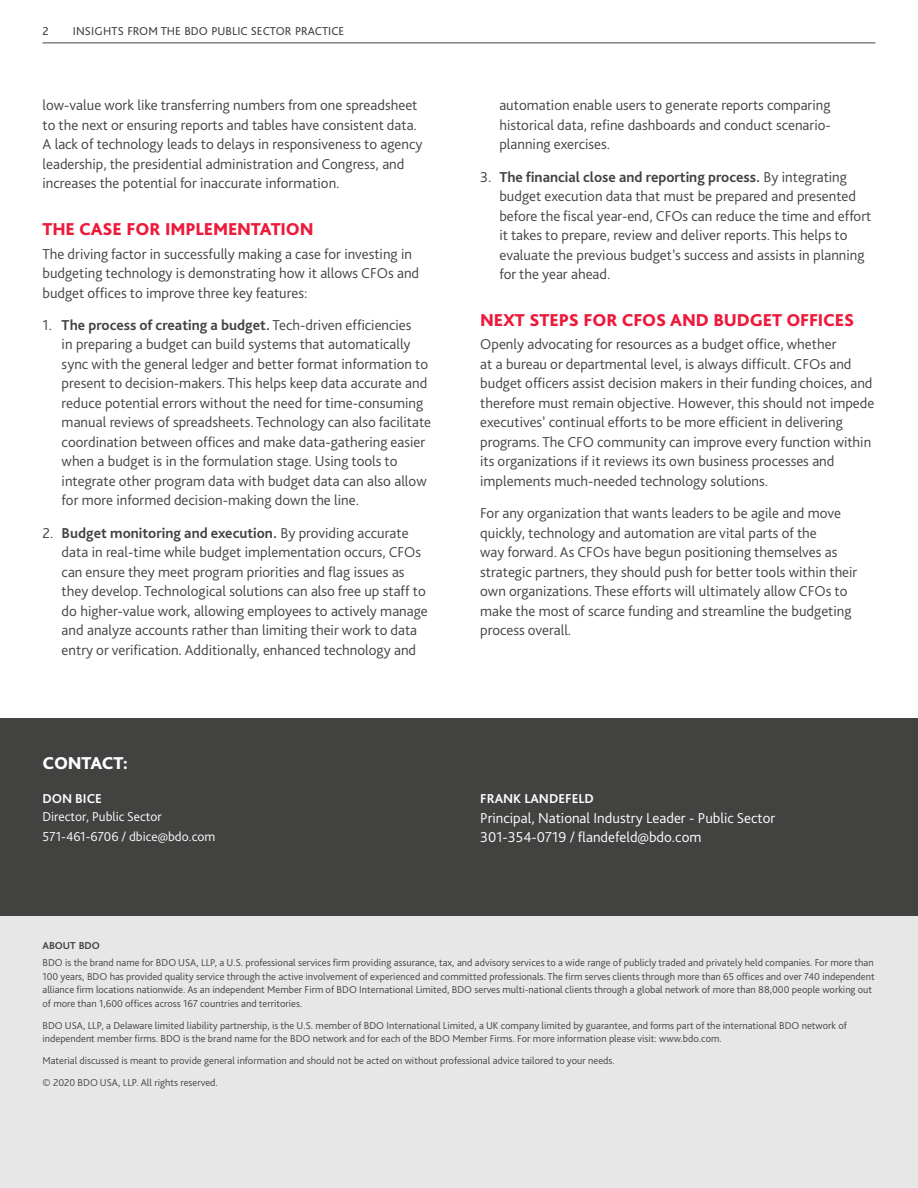
<style>
.page{position:relative;width:918px;height:1188px;background:#fff}
.page>*{position:absolute;margin:0;border:0;box-sizing:border-box;transform-origin:0 0}
.t1{font:800 18px "Bliss Pro";letter-spacing:-.01em;color:#ed1a3b}
.t2{font:800 18px "Bliss Pro";letter-spacing:-.01em;color:#fff}
.t3{font:300 15px/19.5px "Bliss Pro";color:#424241}
.t4{font:300 15px/19.5px "Bliss Pro";color:#fff}
.t5{font:300 13.5px/19.5px "Bliss Pro";color:#fff}
.t6{font:700 13.5px "Bliss Pro";color:#fff}
.t7{font:12px "Bliss Pro";color:#424241}
.t8{font:300 10.5px/13.5px "Bliss Pro";color:#424241}
.t9{font:700 10.5px "Bliss Pro";letter-spacing:-.01em;color:#424241}
.s1{font-weight:700}
</style>
<div class="page">
<div style="left:0;top:812px;width:917px;height:376px;background:#e7e7e7"></div>
<div style="left:0;top:718px;width:918px;height:198px;background:#424241"></div>
<hr style="left:43px;top:43px;width:832px;height:1px;background:#424241">
<p class="t7" style="left:43px;top:24px;width:8px">2</p>
<p class="t7" style="left:73px;top:24px;width:273px">INSIGHTS FROM THE BDO PUBLIC SECTOR PRACTICE</p>
<p class="t3" style="left:43px;top:95px;width:381px">low-value work like transferring numbers from one spreadsheet to the next or ensuring reports and tables have consistent data.<br>A lack of technology leads to delays in responsiveness to agency leadership, the presidential administration and Congress, and increases the potential for inaccurate information.</p>
<p class="t1" style="left:43px;top:218px;width:273px">THE CASE FOR IMPLEMENTATION</p>
<p class="t3" style="left:43px;top:244px;width:378px">The driving factor in successfully making a case for investing in budgeting technology is demonstrating how it allows CFOs and budget offices to improve three key features:</p>
<p class="t3" style="left:62px;top:315px;width:371px;text-indent:-19px">1. <span class="s1">The process of creating a budget.</span> Tech-driven efficiencies<br>in preparing a budget can build systems that automatically sync with the general ledger and better format information to present to decision-makers. This helps keep data accurate and reduce potential errors without the need for time-consuming manual reviews of spreadsheets. Technology can also facilitate coordination between offices and make data-gathering easier when a budget is in the formulation stage. Using tools to integrate other program data with budget data can also allow for more informed decision-making down the line.</p>
<p class="t3" style="left:62px;top:523px;width:368px;text-indent:-19px">2. <span class="s1">Budget monitoring and execution.</span> By providing accurate data in real-time while budget implementation occurs, CFOs can ensure they meet program priorities and flag issues as they develop. Technological solutions can also free up staff to do higher-value work, allowing employees to actively manage and analyze accounts rather than limiting their work to data entry or verification. Additionally, enhanced technology and</p>
<p class="t2" style="left:43px;top:752px;width:87px">CONTACT:</p>
<p class="t6" style="left:43px;top:790px;width:61px">DON BICE</p>
<p class="t5" style="left:43px;top:807px;width:174px">Director, Public Sector<br>571-461-6706 / dbice@bdo.com</p>
<p class="t3" style="left:499px;top:95px;width:333px;text-align:justify">automation enable users to generate reports comparing historical data, refine dashboards and conduct scenario&shy;planning exercises.</p>
<p class="t3" style="left:499px;top:167px;width:373px;text-indent:-19px">3. <span class="s1">The financial close and reporting process.</span> By integrating budget execution data that must be prepared and presented before the fiscal year-end, CFOs can reduce the time and effort it takes to prepare, review and deliver reports. This helps to evaluate the previous budget’s success and assists in planning for the year ahead.</p>
<p class="t1" style="left:480px;top:309px;width:375px">NEXT STEPS FOR CFOS AND BUDGET OFFICES</p>
<p class="t3" style="left:480px;top:334px;width:396px">Openly advocating for resources as a budget office, whether<br>at a bureau or departmental level, is always difficult. CFOs and budget officers assist decision makers in their funding choices, and therefore must remain objective. However, this should not impede executives’ continual efforts to be more efficient in delivering programs. The CFO community can improve every function within its organizations if it reviews its own business processes and implements much-needed technology solutions.</p>
<p class="t3" style="left:480px;top:503px;width:379px">For any organization that wants leaders to be agile and move quickly, technology and automation are vital parts of the<br>way forward. As CFOs have begun positioning themselves as strategic partners, they should push for better tools within their own organizations. These efforts will ultimately allow CFOs to make the most of scarce funding and streamline the budgeting process overall.</p>
<p class="t6" style="left:480px;top:790px;width:115px">FRANK LANDEFELD</p>
<p class="t4" style="left:480px;top:808px;width:297px">Principal, National Industry Leader - Public Sector<br>301-354-0719 / flandefeld@bdo.com</p>
<p class="t9" style="left:43px;top:939px;width:59px">ABOUT BDO</p>
<p class="t8" style="left:43px;top:956px;width:834px">BDO is the brand name for BDO USA, LLP, a U.S. professional services firm providing assurance, tax, and advisory services to a wide range of publicly traded and privately held companies. For more than 100 years, BDO has provided quality service through the active involvement of experienced and committed professionals. The firm serves clients through more than 65 offices and over 740 independent alliance firm locations nationwide. As an independent Member Firm of BDO International Limited, BDO serves multi-national clients through a global network of more than 88,000 people working out of more than 1,600 offices across 167 countries and territories.</p>
<p class="t8" style="left:43px;top:1018px;width:806px">BDO USA, LLP, a Delaware limited liability partnership, is the U.S. member of BDO International Limited, a UK company limited by guarantee, and forms part of the international BDO network of independent member firms. BDO is the brand name for the BDO network and for each of the BDO Member Firms. For more information please visit: www.bdo.com.</p>
<p class="t8" style="left:43px;top:1050px;width:574px;line-height:22px">Material discussed is meant to provide general information and should not be acted on without professional advice tailored to your needs. © 2020 BDO USA, LLP. All rights reserved.</p>
</div>
